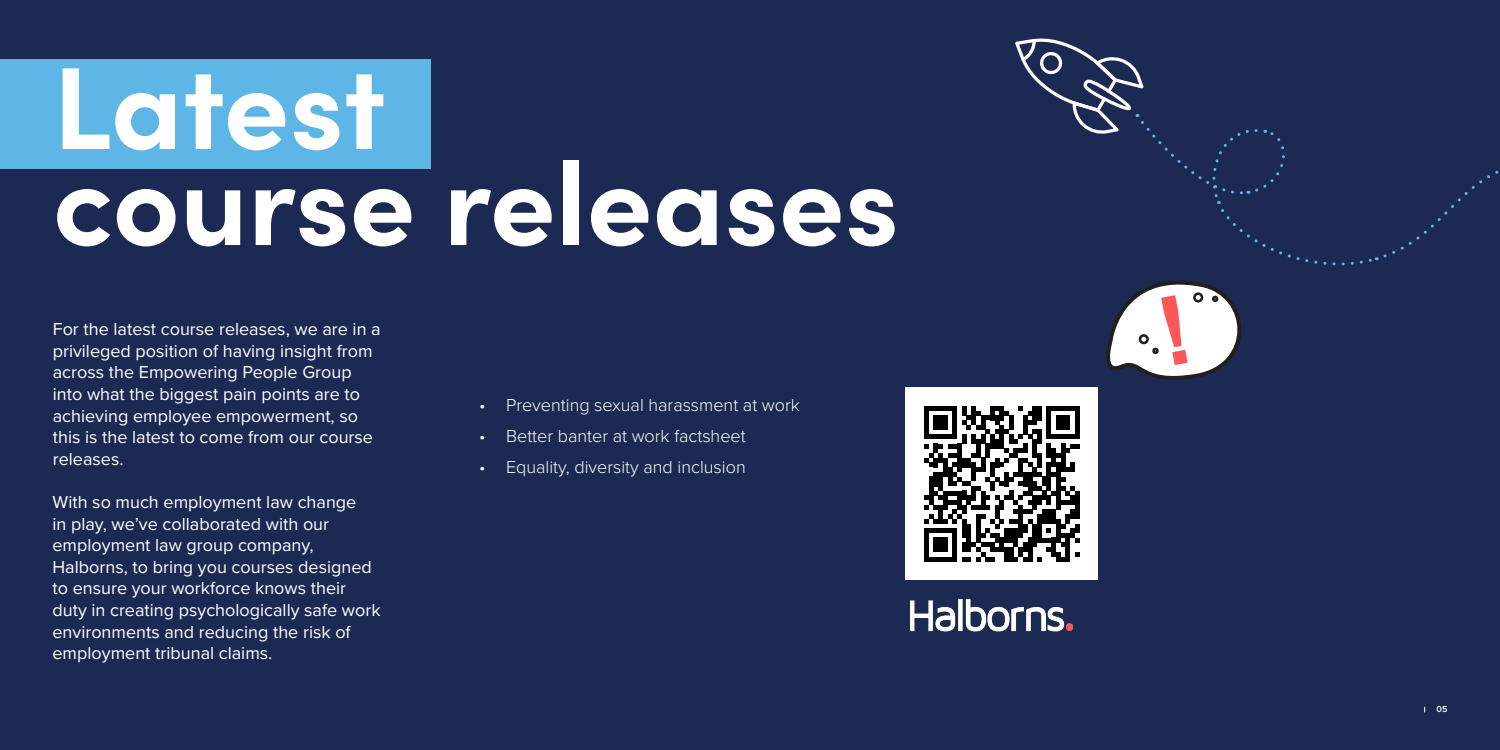
<style>
.page{position:relative;width:1500px;height:750px;background:#1b2953}
.page>*{position:absolute;margin:0;border:0;box-sizing:border-box;transform-origin:0 0}
.t1{font:700 117px/96px "Sofia Pro";color:#fff}
.t2{font:18px/21.6px "Proxima Nova";color:#fff}
.t3{font:300 18px "Proxima Nova";color:#fff}
.t4{font:600 9px "Proxima Nova";color:#fff}
</style>
<div class="page">
<img style="left:910px;top:599px;width:163px;height:33px">
<div style="left:905px;top:387px;width:193px;height:193px;background:#fff"></div>
<svg style="left:924px;top:406px;width:156px;height:155px"></svg>
<div style="left:0;top:59px;width:430px;height:109px;background:#5db6e6"></div>
<svg style="left:1015px;top:38px;width:484px;height:342px"></svg>
<h1 class="t1" style="left:53px;top:51px;width:848px">Latest<br>course releases</h1>
<p class="t2" style="left:53px;top:318px;width:329px">For the latest course releases, we are in a privileged position of having insight from across the Empowering People Group into what the biggest pain points are to achieving employee empowerment, so this is the latest to come from our course releases.</p>
<p class="t2" style="left:52px;top:490px;width:330px">With so much employment law change<br>in play, we’ve collaborated with our employment law group company, Halborns, to bring you courses designed to ensure your workforce knows their duty in creating psychologically safe work environments and reducing the risk of employment tribunal claims.</p>
<p class="t3" style="left:479px;top:391px;width:322px">• Preventing sexual harassment at work</p>
<p class="t3" style="left:479px;top:422px;width:268px">• Better banter at work factsheet</p>
<p class="t3" style="left:479px;top:453px;width:268px">• Equality, diversity and inclusion</p>
<p class="t4" style="left:1437px;top:703px;width:12px">05</p>
</div>
